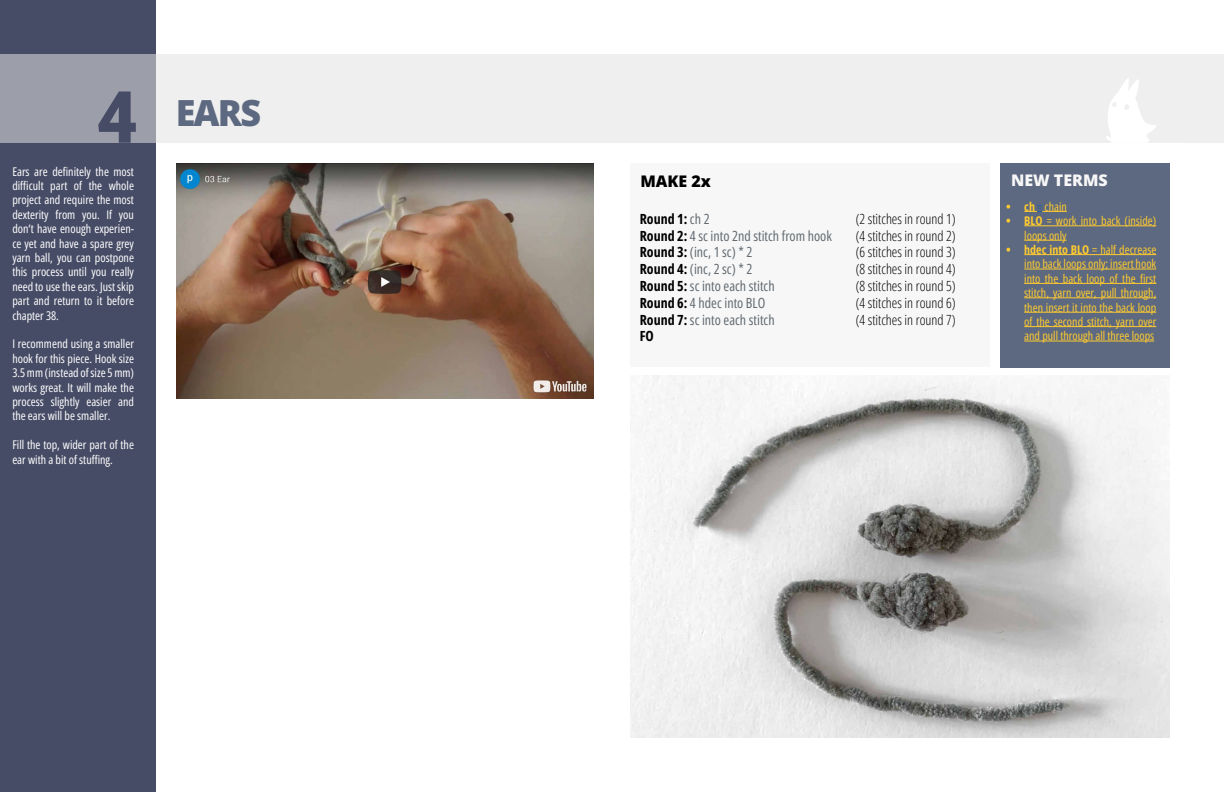
<style>
.page{position:relative;width:1224px;height:792px;background:#fff}
.page>*{position:absolute;margin:0;border:0;box-sizing:border-box;transform-origin:0 0}
.t1{font:900 72px "Roboto";color:#474c66}
.t2{font:800 36px "Open Sans";color:#5d6980}
.t3{font:800 16px "Open Sans";color:#f7f7f7}
.t4{font:800 16px "Open Sans";color:#000}
.t5{font:300 14px "Open Sans Condensed";color:#000}
.t6{font:14px "Open Sans Condensed";color:#626a70}
.t7{font:700 14px "Open Sans Condensed";color:#000}
.t8{font:12px/14.4px "Open Sans Condensed";color:#fff;text-align:justify}
.t9{font:12px/14.4px "Open Sans Condensed";color:#ffcb30}
.s1{font-weight:400;color:#626a70}
.s2{font-weight:700;color:#000}
.s3{font-weight:700}
.s4{color:#215e9e}
</style>
<div class="page">
<div style="left:0;top:0;width:155px;height:792px;background:#474c66"></div>
<svg style="left:0;top:54px;width:1224px;height:88px;fill:#efefef"></svg>
<svg style="left:1072px;top:77px;width:116px;height:66px"></svg>
<div style="left:1000px;top:163px;width:170px;height:204px;background:#5d6980"></div>
<svg style="left:1024px;top:211px;width:43px;height:1px"></svg>
<hr style="left:1024px;top:226px;width:132px;height:1px;background:#ffcb30">
<hr style="left:1024px;top:240px;width:43px;height:1px;background:#ffcb30">
<hr style="left:1024px;top:254px;width:132px;height:1px;background:#ffcb30">
<hr style="left:1024px;top:269px;width:132px;height:1px;background:#ffcb30">
<hr style="left:1024px;top:283px;width:132px;height:1px;background:#ffcb30">
<hr style="left:1024px;top:298px;width:132px;height:1px;background:#ffcb30">
<hr style="left:1024px;top:312px;width:132px;height:1px;background:#ffcb30">
<hr style="left:1024px;top:326px;width:132px;height:1px;background:#ffcb30">
<hr style="left:1024px;top:341px;width:130px;height:1px;background:#ffcb30">
<img style="left:176px;top:163px;width:418px;height:235px">
<div style="left:630px;top:163px;width:359px;height:204px;background:#f7f7f7"></div>
<img style="left:630px;top:376px;width:540px;height:362px">
<h1 class="t1" style="left:96px;top:67px;width:43px">4</h1>
<p class="t8" style="left:12px;top:164px;width:123px">Ears are definitely the most difficult part of the whole project and require the most dexterity from you. If you don‘t have enough experien&shy;ce yet and have a spare grey yarn ball, you can postpone this process until you really need to use the ears. Just skip part and return to it before chapter 38.</p>
<p class="t8" style="left:12px;top:337px;width:123px">I recommend using a smaller hook for this piece. Hook size 3.5 mm (instead of size 5 mm) works great. It will make the process slightly easier and the ears will be smaller.</p>
<p class="t8" style="left:12px;top:437px;width:123px">Fill the top, wider part of the ear with a bit of stuffing.</p>
<h2 class="t2" style="left:176px;top:89px;width:87px">EARS</h2>
<h3 class="t4" style="left:640px;top:170px;width:72px">MAKE 2x</h3>
<p class="t7" style="left:640px;top:209px;width:71px">Round 1: <span class="s1">ch 2</span></p>
<p class="t5" style="left:856px;top:209px;width:102px">(2 stitches in round 1)</p>
<p class="t6" style="left:640px;top:226px;width:194px"><span class="s2">Round 2:</span> 4 sc into 2nd stitch from hook</p>
<p class="t5" style="left:856px;top:226px;width:102px">(4 stitches in round 2)</p>
<p class="t6" style="left:640px;top:243px;width:114px"><span class="s2">Round 3:</span> (inc, 1 sc) * 2</p>
<p class="t5" style="left:856px;top:243px;width:102px">(6 stitches in round 3)</p>
<p class="t6" style="left:640px;top:259px;width:114px"><span class="s2">Round 4:</span> (inc, 2 sc) * 2</p>
<p class="t5" style="left:856px;top:259px;width:102px">(8 stitches in round 4)</p>
<p class="t6" style="left:640px;top:276px;width:136px"><span class="s2">Round 5:</span> sc into each stitch</p>
<p class="t5" style="left:856px;top:276px;width:102px">(8 stitches in round 5)</p>
<p class="t6" style="left:640px;top:293px;width:127px"><span class="s2">Round 6:</span> 4 hdec into BLO</p>
<p class="t5" style="left:856px;top:293px;width:102px">(4 stitches in round 6)</p>
<p class="t6" style="left:640px;top:310px;width:136px"><span class="s2">Round 7:</span> sc into each stitch</p>
<p class="t5" style="left:856px;top:310px;width:102px">(4 stitches in round 7)</p>
<p class="t7" style="left:640px;top:327px;width:16px">FO</p>
<h3 class="t3" style="left:1011px;top:170px;width:98px">NEW TERMS</h3>
<p class="t9" style="left:1006px;top:199px;width:62px"><span class="s3">• ch</span> <span class="s4">=</span> chain</p>
<p class="t9" style="left:1024px;top:213px;width:134px;text-indent:-18px"><span class="s3">• BLO</span> = work into back (inside) loops only</p>
<p class="t9" style="left:1024px;top:242px;width:134px;text-align:justify;text-indent:-18px"><span class="s3">• hdec into BLO</span> = half decrease into back loops only; insert hook into the back loop of the first stitch, yarn over, pull through, then insert it into the back loop of the second stitch, yarn over and pull through all three loops</p>
</div>
